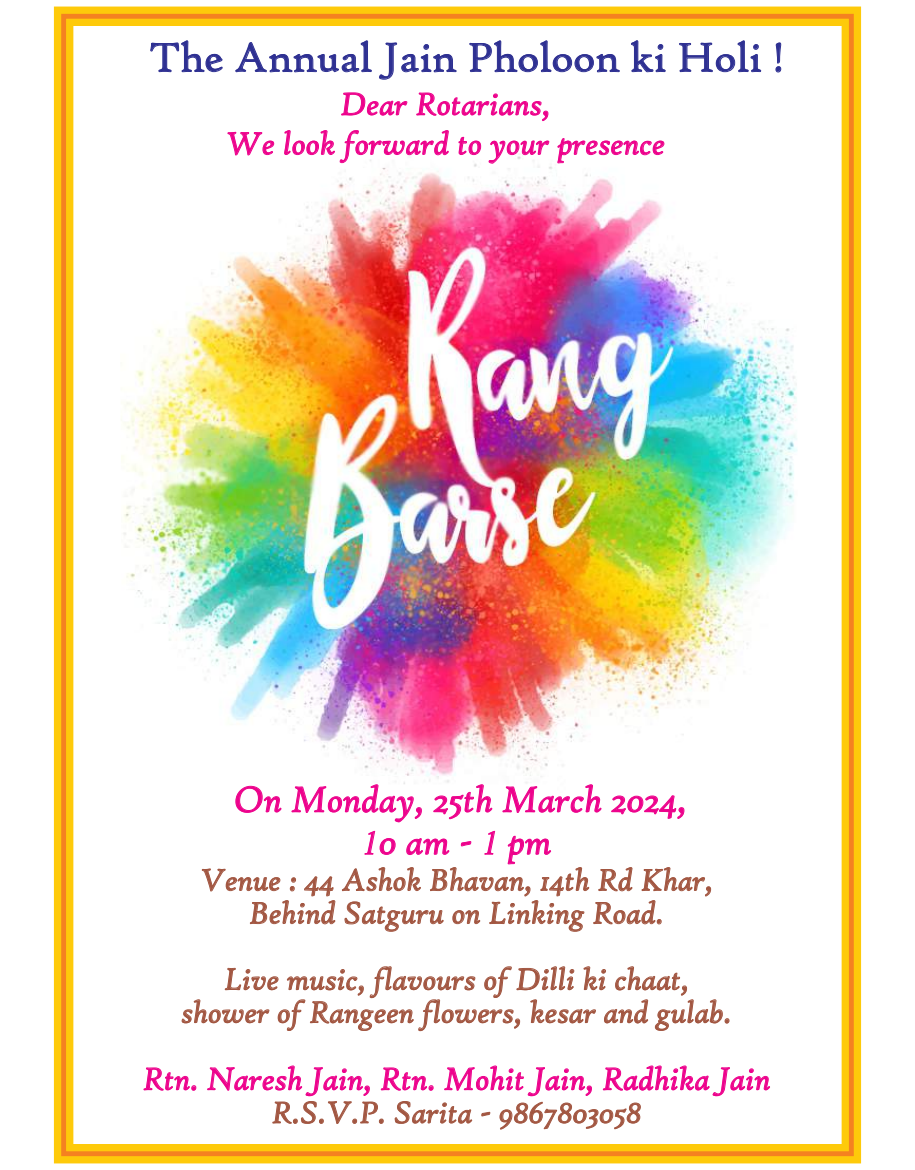
<style>
.page{position:relative;width:915px;height:1170px;background:#fff}
.page>*{position:absolute;margin:0;border:0;box-sizing:border-box;transform-origin:0 0}
.t1{font:43.65px "High Tower Text";color:#2e3092}
.t2{font:italic 38.85px/42.3px "High Tower Text";color:#ed028c;text-align:center}
.t3{font:italic 34.05px/39.6px "High Tower Text";color:#ed028c;text-align:center}
.t4{font:italic 32.7px/33px "High Tower Text";color:#a25641;text-align:center}
.s1{font-family:"Perpetua"}
</style>
<div class="page">
<div style="left:54px;top:7px;width:806px;height:1156px;border:19px solid #feca0a"></div>
<div style="left:61px;top:14px;width:792px;height:1141px;border:5px solid #f58220"></div>
<img style="left:121px;top:156px;width:676px;height:628px">
<h1 class="t1" style="left:149px;top:32px;width:636px">The Annual Jain Pholoon ki Holi !</h1>
<p class="t3" style="left:226px;top:84px;width:441px">Dear Rotarians,<br>We look forward to your presence</p>
<p class="t2" style="left:234px;top:778px;width:455px">On Monday, 25th March 2024,<br><span class="s1">1</span>0 am - <span class="s1">1</span> pm</p>
<p class="t4" style="left:200px;top:863px;width:514px">Venue : 44 Ashok Bhavan, 14th Rd Khar,<br>Behind Satguru on Linking Road.</p>
<p class="t4" style="left:182px;top:962px;width:551px">Live music, flavours of Dilli ki chaat, shower of Rangeen flowers, kesar and gulab.</p>
<p class="t3" style="left:143px;top:1058px;width:629px">Rtn. Naresh Jain, Rtn. Mohit Jain, Radhika Jain</p>
<p class="t4" style="left:272px;top:1095px;width:371px">R.S.V.P. Sarita - 9867803058</p>
</div>
